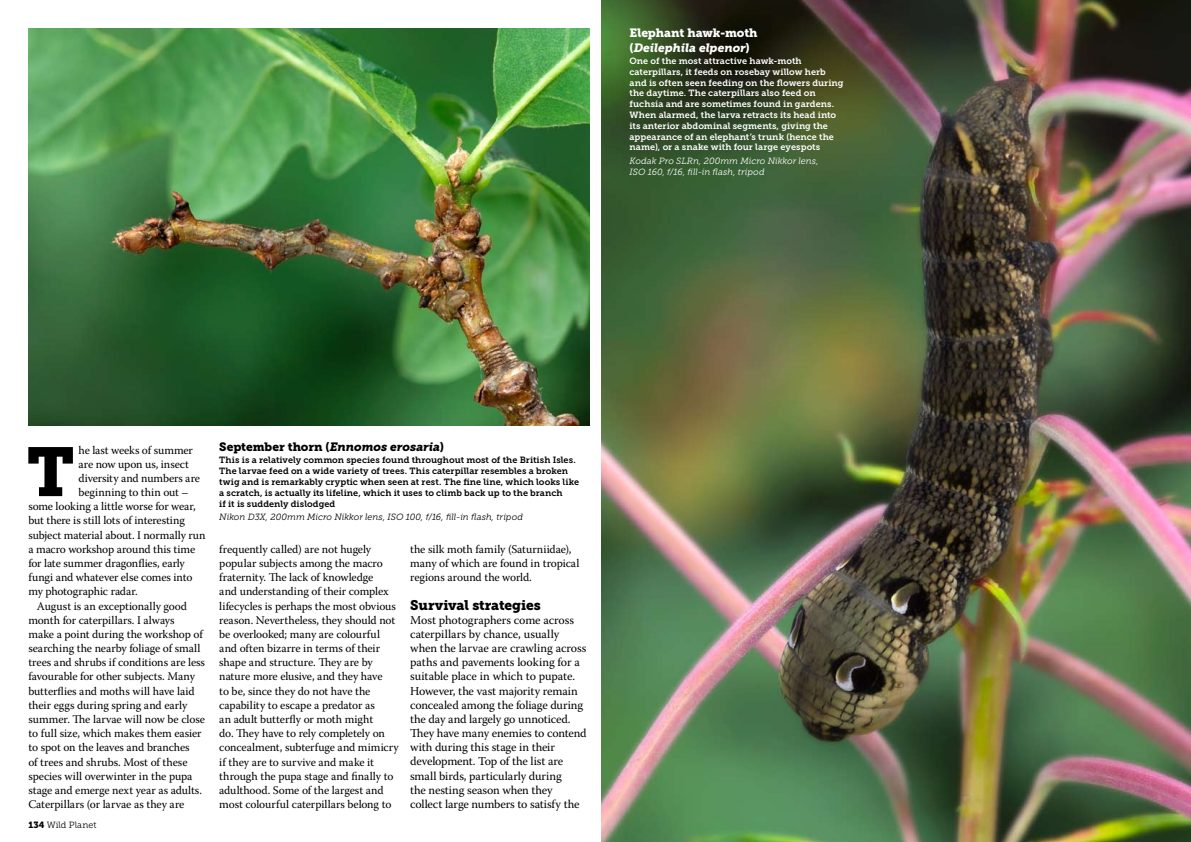
<style>
.page{position:relative;width:1191px;height:842px;background:#fff}
.page>*{position:absolute;margin:0;border:0;box-sizing:border-box;transform-origin:0 0}
.t1{font:68.6px "Museo Slab 900";color:#000}
.t2{font:13.9px "Museo Slab 900";letter-spacing:-.005em;color:#000}
.t3{font:12px/14.2px "Warnock Pro";letter-spacing:-.01em;color:#000}
.t4{font:12px/14.4px "Museo Slab 900";letter-spacing:-.01em;color:#fff}
.t5{font:12px "Museo Slab 900";letter-spacing:-.005em;color:#000}
.t6{font:11.6px/14.2px "Warnock Pro";letter-spacing:-.01em;color:#000}
.t7{font:9px/10.8px "Museo Slab 700";letter-spacing:.005em;color:#fff}
.t8{font:9px/10.8px "Museo Slab 700";letter-spacing:.005em;color:#000}
.t9{font:italic 9px/10.8px "Museo Slab 300";color:#fff}
.t10{font:italic 9px "Museo Slab 300";color:#000}
.t11{font:9px "Museo Slab 300";color:#000}
.s1{font-style:italic}
.s2{font-family:"Museo Slab 900"}
</style>
<div class="page">
<img style="left:601px;top:0;width:590px;height:842px">
<img style="left:28px;top:28px;width:562px;height:397px">
<p class="t4" style="left:629px;top:26px;width:130px">Elephant hawk-moth (<span class="s1">Deilephila elpenor</span>)</p>
<p class="t7" style="left:629px;top:56px;width:216px">One of the most attractive hawk-moth caterpillars, it feeds on rosebay willow herb and is often seen feeding on the flowers during the daytime. The caterpillars also feed on fuchsia and are sometimes found in gardens.<br>When alarmed, the larva retracts its head into its anterior abdominal segments, giving the appearance of an elephant’s trunk (hence the name), or a snake with four large eyespots</p>
<p class="t9" style="left:629px;top:156px;width:191px">Kodak Pro SLRn, 200mm Micro Nikkor lens,<br>ISO 160, f/16, fill-in flash, tripod</p>
<h1 class="t1" style="left:27px;top:432px;width:49px">T</h1>
<p class="t6" style="left:79px;top:442px;width:116px">he last weeks of summer</p>
<p class="t6" style="left:79px;top:457px;width:112px">are now upon us, insect</p>
<p class="t6" style="left:79px;top:471px;width:123px">diversity and numbers are</p>
<p class="t6" style="left:79px;top:485px;width:111px">beginning to thin out –</p>
<p class="t6" style="left:28px;top:499px;width:169px">some looking a little worse for wear,</p>
<p class="t6" style="left:28px;top:513px;width:158px">but there is still lots of interesting</p>
<p class="t6" style="left:28px;top:528px;width:179px">subject material about. I normally run</p>
<p class="t6" style="left:28px;top:542px;width:168px">a macro workshop around this time</p>
<p class="t6" style="left:28px;top:556px;width:158px">for late summer dragonflies, early</p>
<p class="t6" style="left:28px;top:570px;width:165px">fungi and whatever else comes into</p>
<p class="t6" style="left:28px;top:584px;width:111px">my photographic radar.</p>
<p class="t6" style="left:37px;top:598px;width:152px">August is an exceptionally good</p>
<p class="t6" style="left:28px;top:613px;width:148px">month for caterpillars. I always</p>
<p class="t6" style="left:28px;top:627px;width:176px">make a point during the workshop of</p>
<p class="t6" style="left:28px;top:641px;width:174px">searching the nearby foliage of small</p>
<p class="t6" style="left:28px;top:655px;width:178px">trees and shrubs if conditions are less</p>
<p class="t6" style="left:28px;top:669px;width:168px">favourable for other subjects. Many</p>
<p class="t6" style="left:28px;top:683px;width:168px">butterflies and moths will have laid</p>
<p class="t6" style="left:28px;top:698px;width:160px">their eggs during spring and early</p>
<p class="t6" style="left:28px;top:712px;width:178px">summer. The larvae will now be close</p>
<p class="t6" style="left:28px;top:726px;width:175px">to full size, which makes them easier</p>
<p class="t6" style="left:28px;top:740px;width:163px">to spot on the leaves and branches</p>
<p class="t6" style="left:28px;top:754px;width:161px">of trees and shrubs. Most of these</p>
<p class="t6" style="left:28px;top:769px;width:166px">species will overwinter in the pupa</p>
<p class="t6" style="left:28px;top:783px;width:175px">stage and emerge next year as adults.</p>
<p class="t6" style="left:28px;top:797px;width:158px">Caterpillars (or larvae as they are</p>
<p class="t11" style="left:28px;top:820px;width:70px"><span class="s2">134</span> Wild Planet</p>
<p class="t5" style="left:219px;top:440px;width:226px">September thorn (<span class="s1">Ennomos erosaria</span>)</p>
<p class="t8" style="left:219px;top:455px;width:361px">This is a relatively common species found throughout most of the British Isles.<br>The larvae feed on a wide variety of trees. This caterpillar resembles a broken twig and is remarkably cryptic when seen at rest. The fine line, which looks like a scratch, is actually its lifeline, which it uses to climb back up to the branch<br>if it is suddenly dislodged</p>
<p class="t10" style="left:219px;top:512px;width:305px">Nikon D3X, 200mm Micro Nikkor lens, ISO 100, f/16, fill-in flash, tripod</p>
<p class="t6" style="left:219px;top:542px;width:181px">frequently called) are not hugely popular subjects among the macro fraternity. The lack of knowledge<br>and understanding of their complex lifecycles is perhaps the most obvious reason. Nevertheless, they should not be overlooked; many are colourful and often bizarre in terms of their shape and structure. They are by nature more elusive, and they have<br>to be, since they do not have the capability to escape a predator as<br>an adult butterfly or moth might<br>do. They have to rely completely on concealment, subterfuge and mimicry if they are to survive and make it through the pupa stage and finally to adulthood. Some of the largest and most colourful caterpillars belong to</p>
<p class="t6" style="left:410px;top:542px;width:171px">the silk moth family (Saturniidae), many of which are found in tropical regions around the world.</p>
<p class="t2" style="left:410px;top:597px;width:132px">Survival strategies</p>
<p class="t3" style="left:410px;top:612px;width:178px">Most photographers come across caterpillars by chance, usually when the larvae are crawling across paths and pavements looking for a suitable place in which to pupate.<br>However, the vast majority remain concealed among the foliage during the day and largely go unnoticed.<br>They have many enemies to contend with during this stage in their development. Top of the list are small birds, particularly during<br>the nesting season when they collect large numbers to satisfy the</p>
</div>
